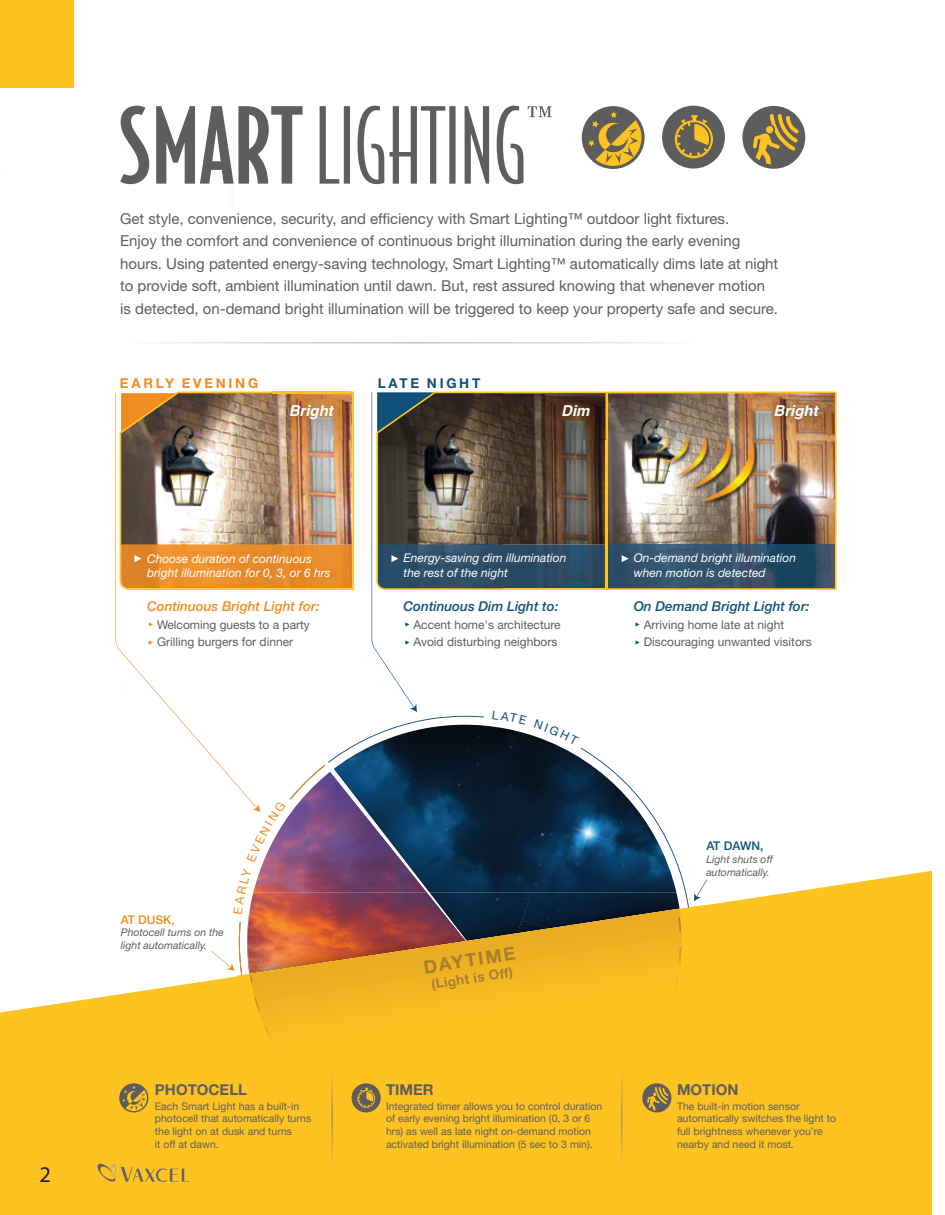
<style>
.page{position:relative;width:945px;height:1215px;background:#fff}
.page>*{position:absolute;margin:0;border:0;box-sizing:border-box;transform-origin:0 0}
.t1{font:22.5px "Myriad Pro";color:#231f20}
.t2{font:700 18.15px "Helvetica Neue LT Std";color:#a67e2d}
.t3{font:15px/22.5px "Helvetica Neue LT Std";color:#5e5e5e}
.t4{font:700 15px "Helvetica Neue LT Std";color:#5e5e5e}
.t5{font:italic 700 15px "Helvetica";color:#fff}
.t6{font:italic 500 13.5px "Helvetica Neue LT Std";color:#0e5079}
.t7{font:italic 500 13.5px "Helvetica Neue LT Std";color:#f18c20}
.t8{font:700 13.5px "Helvetica Neue LT Std";color:#a67e2d}
.t9{font:700 13.5px "Helvetica Neue LT Std";letter-spacing:.2em;color:#f18c20}
.t10{font:700 13.5px "Helvetica Neue LT Std";letter-spacing:.2em;color:#0e5079}
.t11{font:italic 12px/14.4px "Helvetica Neue LT Std";color:#fff}
.t12{font:12px/16.5px "Helvetica Neue LT Std";color:#5e5e5e}
.t13{font:500 12px "Helvetica Neue LT Std";color:#f18c20}
.t14{font:500 12px "Helvetica Neue LT Std";letter-spacing:-.01em;color:#0e5079}
.t15{font:10.5px/12.6px "Helvetica Neue LT Std";color:#5e5e5e}
.t16{font:italic 10.5px/12.6px "Helvetica Neue LT Std";color:#5e5e5e}
</style>
<div class="page">
<svg style="left:120px;top:106px;width:29px;height:78px"></svg>
<svg style="left:156px;top:106px;width:147px;height:78px"></svg>
<svg style="left:320px;top:106px;width:19px;height:78px"></svg>
<div style="left:344px;top:106px;width:6px;height:78px;background:#5e5e5e"></div>
<svg style="left:358px;top:106px;width:26px;height:78px"></svg>
<svg style="left:390px;top:106px;width:55px;height:78px"></svg>
<div style="left:449px;top:106px;width:7px;height:78px;background:#5e5e5e"></div>
<svg style="left:465px;top:106px;width:24px;height:78px"></svg>
<svg style="left:497px;top:106px;width:55px;height:78px"></svg>
<svg style="left:0;top:870px;width:932px;height:345px;fill:#fec221"></svg>
<img style="left:749px;top:392px;width:88px;height:198px">
<img style="left:273px;top:391px;width:78px;height:1px">
<img style="left:757px;top:391px;width:78px;height:1px">
<img style="left:757px;top:392px;width:78px;height:47px">
<div style="left:582px;top:106px;width:63px;height:63px;background:#5d5d5d;border-radius:50%"></div>
<svg style="left:588px;top:112px;width:54px;height:54px"></svg>
<div style="left:742px;top:106px;width:63px;height:63px;background:#5d5d5d;border-radius:50%"></div>
<svg style="left:751px;top:114px;width:48px;height:51px"></svg>
<div style="left:662px;top:106px;width:63px;height:63px;background:#5d5d5d;border-radius:50%"></div>
<svg style="left:675px;top:115px;width:38px;height:43px"></svg>
<div style="left:0;top:0;width:74px;height:87px;background:#fec221"></div>
<img style="left:97px;top:392px;width:652px;height:796px">
<p class="t3" style="left:120px;top:207px;width:660px">Get style, convenience, security, and ef ciency with Smart Lighting™ outdoor light xtures.<br>Enjoy the comfort and convenience of continuous bright illumination during the early evening hours. Using patented energy-saving technology, Smart Lighting™ automatically dims late at night to provide soft, ambient illumination until dawn. But, rest assured knowing that whenever motion is detected, on-demand bright illumination will be triggered to keep your property safe and secure.</p>
<p class="t9" style="left:120px;top:375px;width:140px">EARLY EVENING</p>
<p class="t10" style="left:378px;top:375px;width:104px">LATE NIGHT</p>
<p class="t5" style="left:289px;top:398px;width:46px">Bright</p>
<p class="t5" style="left:561px;top:398px;width:30px">Dim</p>
<p class="t5" style="left:774px;top:398px;width:46px">Bright</p>
<p class="t11" style="left:147px;top:551px;width:185px">Choose duration of continuous bright illumination for 0, 3, or 6 hrs</p>
<p class="t7" style="left:147px;top:599px;width:174px">Continuous Bright Light for:</p>
<p class="t12" style="left:157px;top:617px;width:154px">Welcoming guests to a party<br>Grilling burgers for dinner</p>
<p class="t11" style="left:404px;top:551px;width:164px">Energy-saving dim illumination the rest of the night</p>
<p class="t11" style="left:634px;top:551px;width:164px">On-demand bright illumination when motion is detected</p>
<p class="t6" style="left:404px;top:599px;width:157px">Continuous Dim Light to:</p>
<p class="t12" style="left:414px;top:617px;width:149px">Accent home's architecture<br>Avoid disturbing neighbors</p>
<p class="t6" style="left:634px;top:599px;width:178px">On Demand Bright Light for:</p>
<p class="t12" style="left:644px;top:617px;width:170px">Arriving home late at night<br>Discouraging unwanted visitors</p>
<h1 class="t1" style="left:39px;top:1160px;width:13px">2</h1>
<p class="t13" style="left:121px;top:912px;width:56px">AT DUSK,</p>
<p class="t16" style="left:121px;top:926px;width:104px">Photocell turns on the light automatically.</p>
<p class="t4" style="left:155px;top:1081px;width:94px">PHOTOCELL</p>
<p class="t15" style="left:155px;top:1100px;width:158px">Each Smart Light has a built-in photocell that automatically turns the light on at dusk and turns<br>it off at dawn.</p>
<p class="t2" style="left:422px;top:956px;width:94px;rotate:-9deg">DAYTIME</p>
<p class="t8" style="left:430px;top:976px;width:84px;rotate:-9deg">(Light is Off)</p>
<p class="t4" style="left:386px;top:1081px;width:49px">TIMER</p>
<p class="t15" style="left:386px;top:1100px;width:218px">Integrated timer allows you to control duration of early evening bright illumination (0, 3 or 6 hrs) as well as late night on-demand motion activated bright illumination (5 sec to 3 min).</p>
<p class="t14" style="left:706px;top:839px;width:59px">AT DAWN,</p>
<p class="t16" style="left:706px;top:853px;width:68px">Light shuts off automatically.</p>
<p class="t4" style="left:677px;top:1081px;width:63px">MOTION</p>
<p class="t15" style="left:677px;top:1100px;width:161px">The built-in motion sensor automatically switches the light to full brightness whenever you’re nearby and need it most.</p>
</div>
